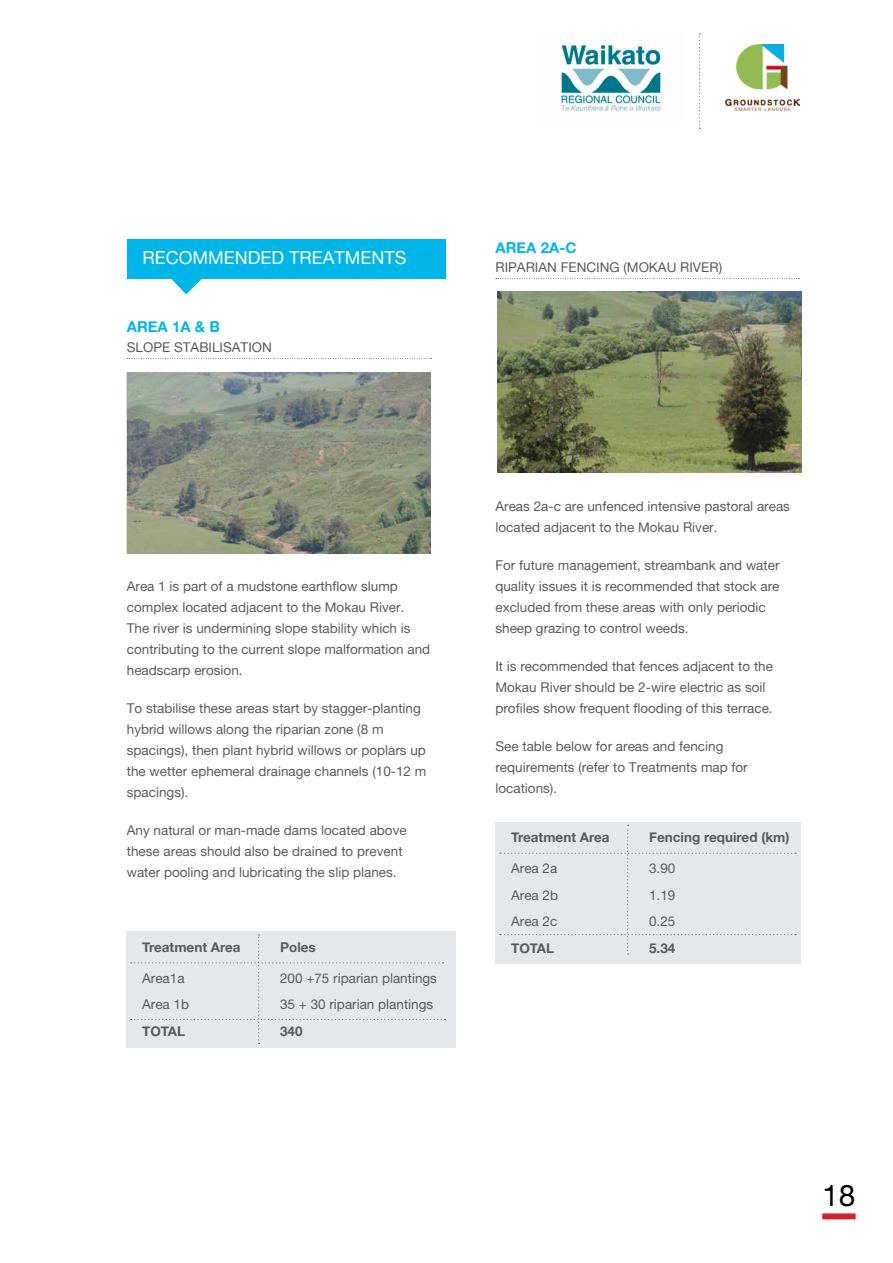
<style>
.page{position:relative;width:893px;height:1263px;background:#fff}
.page>*{position:absolute;margin:0;border:0;box-sizing:border-box;transform-origin:0 0}
.t1{font:30px "Alte Haas Grotesk";color:#000}
.t2{font:18px "Alte Haas Grotesk";color:#fff}
.t3{font:15px "Alte Haas Grotesk Bold";color:#00b6e8}
.t4{font:13.5px/21px "Alte Haas Grotesk";color:#58595b}
.t5{font:13.5px "Alte Haas Grotesk Bold";color:#58595b}
</style>
<div class="page">
<img style="left:726px;top:44px;width:73px;height:67px">
<img style="left:560px;top:40px;width:103px;height:71px">
<svg style="left:699px;top:33px;width:1px;height:96px"></svg>
<svg style="left:496px;top:278px;width:303px;height:1px"></svg>
<div style="left:822px;top:1213px;width:34px;height:6px;background:#d2232a"></div>
<svg style="left:127px;top:358px;width:304px;height:1px"></svg>
<div style="left:127px;top:239px;width:318px;height:39px;background:#00b6e8"></div>
<svg style="left:164px;top:278px;width:44px;height:16px"></svg>
<img style="left:127px;top:372px;width:304px;height:182px">
<img style="left:497px;top:291px;width:304px;height:181px">
<div style="left:126px;top:932px;width:330px;height:116px;background:#e6e7e8"></div>
<svg style="left:131px;top:934px;width:315px;height:110px"></svg>
<div style="left:495px;top:822px;width:306px;height:142px;background:#e6e7e8"></div>
<svg style="left:500px;top:825px;width:296px;height:129px"></svg>
<h2 class="t2" style="left:142px;top:247px;width:266px">RECOMMENDED TREATMENTS</h2>
<p class="t3" style="left:127px;top:318px;width:95px">AREA 1A &amp; B</p>
<p class="t4" style="left:127px;top:336px;width:147px">SLOPE STABILISATION</p>
<p class="t3" style="left:495px;top:238px;width:83px">AREA 2A-C</p>
<p class="t4" style="left:495px;top:256px;width:228px">RIPARIAN FENCING (MOKAU RIVER)</p>
<p class="t4" style="left:127px;top:576px;width:305px">Area 1 is part of a mudstone earthflow slump complex located adjacent to the Mokau River.<br>The river is undermining slope stability which is contributing to the current slope malformation and headscarp erosion.</p>
<p class="t4" style="left:127px;top:698px;width:301px">To stabilise these areas start by stagger-planting hybrid willows along the riparian zone (8 m spacings), then plant hybrid willows or poplars up the wetter ephemeral drainage channels (10-12 m spacings).</p>
<p class="t4" style="left:127px;top:820px;width:281px">Any natural or man-made dams located above these areas should also be drained to prevent water pooling and lubricating the slip planes.</p>
<p class="t5" style="left:142px;top:939px;width:100px">Treatment Area</p>
<p class="t5" style="left:280px;top:939px;width:37px">Poles</p>
<p class="t4" style="left:142px;top:967px;width:44px">Area1a</p>
<p class="t4" style="left:280px;top:967px;width:158px">200 +75 riparian plantings</p>
<p class="t4" style="left:142px;top:994px;width:49px">Area 1b</p>
<p class="t4" style="left:280px;top:994px;width:155px">35 + 30 riparian plantings</p>
<p class="t5" style="left:142px;top:1022px;width:45px">TOTAL</p>
<p class="t5" style="left:280px;top:1022px;width:24px">340</p>
<p class="t4" style="left:495px;top:496px;width:296px">Areas 2a-c are unfenced intensive pastoral areas located adjacent to the Mokau River.</p>
<p class="t4" style="left:495px;top:555px;width:286px">For future management, streambank and water quality issues it is recommended that stock are excluded from these areas with only periodic sheep grazing to control weeds.</p>
<p class="t4" style="left:495px;top:656px;width:279px">It is recommended that fences adjacent to the<br>Mokau River should be 2-wire electric as soil profiles show frequent flooding of this terrace.</p>
<p class="t4" style="left:495px;top:736px;width:254px">See table below for areas and fencing requirements (refer to Treatments map for locations).</p>
<p class="t5" style="left:511px;top:829px;width:100px">Treatment Area</p>
<p class="t5" style="left:649px;top:829px;width:142px">Fencing required (km)</p>
<p class="t4" style="left:511px;top:858px;width:48px">Area 2a</p>
<p class="t4" style="left:649px;top:858px;width:28px">3.90</p>
<p class="t4" style="left:511px;top:884px;width:49px">Area 2b</p>
<p class="t4" style="left:649px;top:884px;width:28px">1.19</p>
<p class="t4" style="left:511px;top:911px;width:48px">Area 2c</p>
<p class="t4" style="left:649px;top:911px;width:28px">0.25</p>
<p class="t5" style="left:511px;top:939px;width:45px">TOTAL</p>
<p class="t5" style="left:649px;top:939px;width:28px">5.34</p>
<h1 class="t1" style="left:822px;top:1177px;width:35px">18</h1>
</div>
